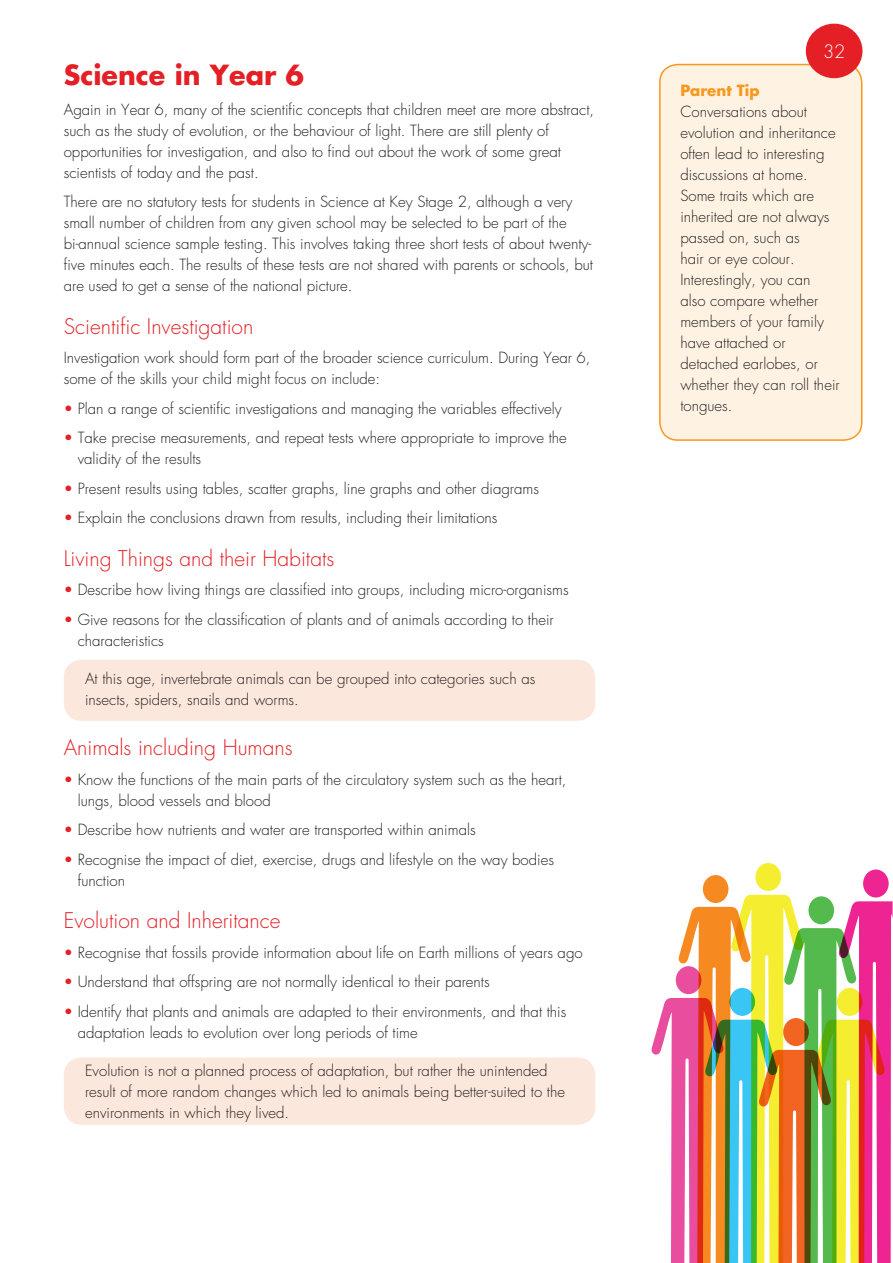
<style>
.page{position:relative;width:893px;height:1263px;background:#fff}
.page>*{position:absolute;margin:0;border:0;box-sizing:border-box;transform-origin:0 0}
.t1{font:700 27px "Futura";color:#e41f25}
.t2{font:300 21px "Futura";color:#e41f25}
.t3{font:300 18px "Futura";color:#fff}
.List_Paragraph{font:300 15px/21px "Futura";color:#231f20}
.s1{color:#e41f25}
.s2{font-weight:700;color:#f7971d}
</style>
<div class="page">
<div style="left:660px;top:65px;width:202px;height:375px;background:#fef3e3;border-radius:18px"></div>
<div style="left:659px;top:64px;width:203px;height:377px;border:2px solid #f7971d;border-radius:18px"></div>
<div style="left:64px;top:1057px;width:531px;height:68px;background:#fce7dc;border-radius:18px"></div>
<div style="left:64px;top:660px;width:531px;height:61px;background:#fce7dc;border-radius:18px"></div>
<div style="left:806px;top:24px;width:56px;height:54px;background:#e41f25;border-radius:50%"></div>
<svg style="left:651px;top:863px;width:242px;height:400px"></svg>
<p class="t1" style="left:64px;top:57px;width:242px">Science in Year 6</p>
<p class="List_Paragraph" style="left:64px;top:99px;width:532px">Again in Year 6, many of the scientific concepts that children meet are more abstract, such as the study of evolution, or the behaviour of light. There are still plenty of opportunities for investigation, and also to find out about the work of some great scientists of today and the past.</p>
<p class="List_Paragraph" style="left:64px;top:192px;width:531px">There are no statutory tests for students in Science at Key Stage 2, although a very small number of children from any given school may be selected to be part of the bi-annual science sample testing. This involves taking three short tests of about twenty&shy;five minutes each. The results of these tests are not shared with parents or schools, but are used to get a sense of the national picture.</p>
<p class="t2" style="left:64px;top:313px;width:191px">Scientific Investigation</p>
<p class="List_Paragraph" style="left:64px;top:347px;width:528px">Investigation work should form part of the broader science curriculum. During Year 6, some of the skills your child might focus on include:</p>
<p class="List_Paragraph" style="left:64px;top:398px;width:499px"><span class="s1">•</span> Plan a range of scientific investigations and managing the variables effectively</p>
<p class="List_Paragraph" style="left:78px;top:427px;width:491px;text-indent:-14px"><span class="s1">•</span> Take precise measurements, and repeat tests where appropriate to improve the validity of the results</p>
<p class="List_Paragraph" style="left:64px;top:478px;width:477px"><span class="s1">•</span> Present results using tables, scatter graphs, line graphs and other diagrams</p>
<p class="List_Paragraph" style="left:64px;top:507px;width:435px"><span class="s1">•</span> Explain the conclusions drawn from results, including their limitations</p>
<p class="t2" style="left:64px;top:544px;width:272px">Living Things and their Habitats</p>
<p class="List_Paragraph" style="left:64px;top:579px;width:506px"><span class="s1">•</span> Describe how living things are classified into groups, including micro-organisms</p>
<p class="List_Paragraph" style="left:78px;top:609px;width:477px;text-indent:-14px"><span class="s1">•</span> Give reasons for the classification of plants and of animals according to their characteristics</p>
<p class="List_Paragraph" style="left:85px;top:668px;width:452px">At this age, invertebrate animals can be grouped into categories such as insects, spiders, snails and worms.</p>
<p class="t2" style="left:64px;top:734px;width:231px">Animals including Humans</p>
<p class="List_Paragraph" style="left:78px;top:769px;width:490px;text-indent:-14px"><span class="s1">•</span> Know the functions of the main parts of the circulatory system such as the heart, lungs, blood vessels and blood</p>
<p class="List_Paragraph" style="left:64px;top:819px;width:413px"><span class="s1">•</span> Describe how nutrients and water are transported within animals</p>
<p class="List_Paragraph" style="left:78px;top:849px;width:478px;text-indent:-14px"><span class="s1">•</span> Recognise the impact of diet, exercise, drugs and lifestyle on the way bodies function</p>
<p class="t2" style="left:64px;top:907px;width:218px">Evolution and Inheritance</p>
<p class="List_Paragraph" style="left:64px;top:942px;width:520px"><span class="s1">•</span> Recognise that fossils provide information about life on Earth millions of years ago</p>
<p class="List_Paragraph" style="left:64px;top:971px;width:427px"><span class="s1">•</span> Understand that offspring are not normally identical to their parents</p>
<p class="List_Paragraph" style="left:78px;top:1001px;width:490px;text-indent:-14px"><span class="s1">•</span> Identify that plants and animals are adapted to their environments, and that this adaptation leads to evolution over long periods of time</p>
<p class="List_Paragraph" style="left:85px;top:1060px;width:482px">Evolution is not a planned process of adaptation, but rather the unintended result of more random changes which led to animals being better-suited to the environments in which they lived.</p>
<p class="t3" style="left:823px;top:40px;width:24px">32</p>
<p class="List_Paragraph" style="left:680px;top:81px;width:161px"><span class="s2">Parent Tip<br></span>Conversations about evolution and inheritance often lead to interesting discussions at home.<br>Some traits which are inherited are not always passed on, such as<br>hair or eye colour.<br>Interestingly, you can<br>also compare whether members of your family have attached or detached earlobes, or whether they can roll their tongues.</p>
</div>
